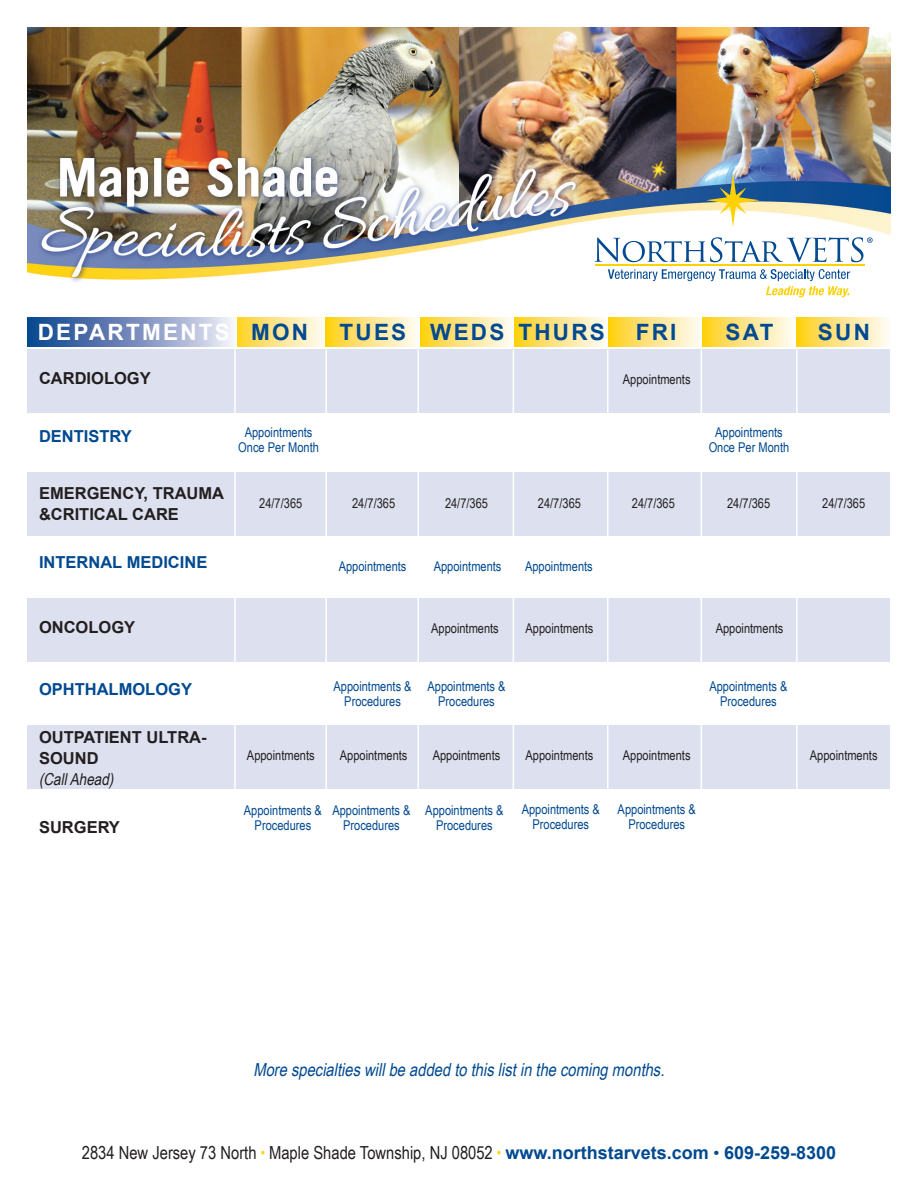
<style>
.page{position:relative;width:918px;height:1188px;background:#fff}
.page>*{position:absolute;margin:0;border:0;box-sizing:border-box;transform-origin:0 0}
.t1{font:700 22.5px "Arial";letter-spacing:.1em;color:#014990}
.t2{font:700 22.5px "Arial";letter-spacing:.1em;color:#fff}
.t3{font:18px "Arial Narrow";color:#231f20}
.t4{font:italic 18px "Arial Narrow";color:#014990}
.t5{font:700 16.5px/21px "Arial";color:#231f20}
.t6{font:700 16.5px "Arial";color:#014990}
.t7{font:italic 16.5px "Arial Narrow";color:#231f20}
.t8{font:13.5px/15px "Arial Narrow";color:#014990;text-align:center}
.t9{font:13.5px "Arial Narrow";color:#231f20}
.s1{font-size:15px;color:#fed105}
.s2{font-family:"Arial";font-weight:700;color:#014990}
.s3{font-family:"Arial";font-weight:700;font-size:15px;color:#014990}
</style>
<div class="page">
<img style="left:27px;top:27px;width:864px;height:762px">
<div style="left:28px;top:350px;width:862px;height:63px;background:#dde1ef"></div>
<div style="left:28px;top:472px;width:862px;height:64px;background:#dde1ef"></div>
<div style="left:28px;top:599px;width:862px;height:63px;background:#dde1ef"></div>
<svg style="left:707px;top:174px;width:52px;height:52px"></svg>
<svg style="left:608px;top:269px;width:242px;height:28px"></svg>
<hr style="left:595px;top:265px;width:269px;height:1px;background:#fed105">
<svg style="left:595px;top:237px;width:278px;height:25px"></svg>
<div style="left:232px;top:318px;width:95px;height:29px;background:linear-gradient(to right,#ffcf1f,#fefdfe)"></div>
<svg style="left:326px;top:318px;width:94px;height:29px;background:#fee68d"></svg>
<svg style="left:420px;top:318px;width:94px;height:29px;background:#fee58c"></svg>
<svg style="left:514px;top:318px;width:95px;height:29px;background:#fee58a"></svg>
<svg style="left:609px;top:318px;width:93px;height:29px;background:#fee58c"></svg>
<svg style="left:702px;top:318px;width:95px;height:29px;background:#fee58a"></svg>
<svg style="left:797px;top:318px;width:94px;height:29px;background:#fee68d"></svg>
<svg style="left:27px;top:318px;width:210px;height:29px;background:#7991bf"></svg>
<div style="left:28px;top:725px;width:862px;height:64px;background:#dde1ef"></div>
<hr style="left:234px;top:350px;width:2px;height:724px;background:#fff">
<hr style="left:325px;top:350px;width:2px;height:724px;background:#fff">
<hr style="left:417px;top:350px;width:2px;height:724px;background:#fff">
<hr style="left:513px;top:350px;width:1px;height:724px;background:#fff">
<hr style="left:607px;top:350px;width:2px;height:724px;background:#fff">
<hr style="left:701px;top:350px;width:1px;height:724px;background:#fff">
<hr style="left:796px;top:350px;width:2px;height:724px;background:#fff">
<p class="t2" style="left:38px;top:317px;width:194px">DEPARTMENTS</p>
<p class="t1" style="left:251px;top:317px;width:58px">MON</p>
<p class="t1" style="left:340px;top:317px;width:68px">TUES</p>
<p class="t1" style="left:430px;top:317px;width:76px">WEDS</p>
<p class="t1" style="left:518px;top:317px;width:88px">THURS</p>
<p class="t1" style="left:636px;top:317px;width:42px">FRI</p>
<p class="t1" style="left:726px;top:317px;width:49px">SAT</p>
<p class="t1" style="left:818px;top:317px;width:53px">SUN</p>
<p class="t5" style="left:39px;top:368px;width:113px">CARDIOLOGY</p>
<p class="t9" style="left:623px;top:369px;width:69px">Appointments</p>
<p class="t6" style="left:39px;top:426px;width:94px">DENTISTRY</p>
<p class="t5" style="left:39px;top:484px;width:187px">EMERGENCY, TRAUMA &amp;CRITICAL CARE</p>
<p class="t6" style="left:39px;top:552px;width:170px">INTERNAL MEDICINE</p>
<p class="t8" style="left:238px;top:424px;width:82px">Appointments<br>Once Per Month</p>
<p class="t8" style="left:715px;top:424px;width:69px">Appointments</p>
<p class="t8" style="left:709px;top:439px;width:82px">Once Per Month</p>
<p class="t9" style="left:259px;top:493px;width:45px">24/7/365</p>
<p class="t9" style="left:352px;top:493px;width:45px">24/7/365</p>
<p class="t9" style="left:445px;top:493px;width:45px">24/7/365</p>
<p class="t9" style="left:538px;top:493px;width:45px">24/7/365</p>
<p class="t9" style="left:632px;top:493px;width:45px">24/7/365</p>
<p class="t9" style="left:727px;top:493px;width:45px">24/7/365</p>
<p class="t9" style="left:822px;top:493px;width:45px">24/7/365</p>
<p class="t8" style="left:339px;top:558px;width:69px">Appointments</p>
<p class="t8" style="left:434px;top:558px;width:69px">Appointments</p>
<p class="t8" style="left:525px;top:558px;width:69px">Appointments</p>
<p class="t5" style="left:39px;top:617px;width:98px">ONCOLOGY</p>
<p class="t6" style="left:39px;top:678px;width:155px">OPHTHALMOLOGY</p>
<p class="t5" style="left:39px;top:727px;width:169px">OUTPATIENT ULTRA-<br>SOUND</p>
<p class="t7" style="left:39px;top:767px;width:80px">(CallAhead)</p>
<p class="t5" style="left:39px;top:817px;width:82px">SURGERY</p>
<p class="t9" style="left:431px;top:618px;width:69px">Appointments</p>
<p class="t9" style="left:716px;top:618px;width:69px">Appointments</p>
<p class="t9" style="left:526px;top:618px;width:69px">Appointments</p>
<p class="t8" style="left:334px;top:678px;width:80px">Appointments &amp;<br>Procedures</p>
<p class="t8" style="left:709px;top:678px;width:80px">Appointments &amp;<br>Procedures</p>
<p class="t8" style="left:427px;top:678px;width:80px">Appointments &amp;<br>Procedures</p>
<p class="t9" style="left:247px;top:745px;width:69px">Appointments</p>
<p class="t9" style="left:340px;top:745px;width:69px">Appointments</p>
<p class="t9" style="left:433px;top:745px;width:69px">Appointments</p>
<p class="t9" style="left:526px;top:745px;width:69px">Appointments</p>
<p class="t9" style="left:810px;top:745px;width:69px">Appointments</p>
<p class="t9" style="left:623px;top:745px;width:69px">Appointments</p>
<p class="t8" style="left:244px;top:802px;width:80px">Appointments &amp;<br>Procedures</p>
<p class="t8" style="left:332px;top:802px;width:80px">Appointments &amp;<br>Procedures</p>
<p class="t8" style="left:425px;top:802px;width:80px">Appointments &amp;<br>Procedures</p>
<p class="t8" style="left:522px;top:802px;width:80px">Appointments &amp;<br>Procedures</p>
<p class="t8" style="left:618px;top:802px;width:80px">Appointments &amp;<br>Procedures</p>
<p class="t4" style="left:253px;top:1057px;width:417px">Morespecialtieswillbeaddedtothislistinthecomingmonths.</p>
<p class="t3" style="left:82px;top:1140px;width:756px">2834 New Jersey 73 North <span class="s1">•</span> Maple Shade Township, NJ 08052 <span class="s1">•</span> <span class="s2">www.northstarvets.com</span> <span class="s3">•</span> <span class="s2">609-259-8300</span></p>
</div>
